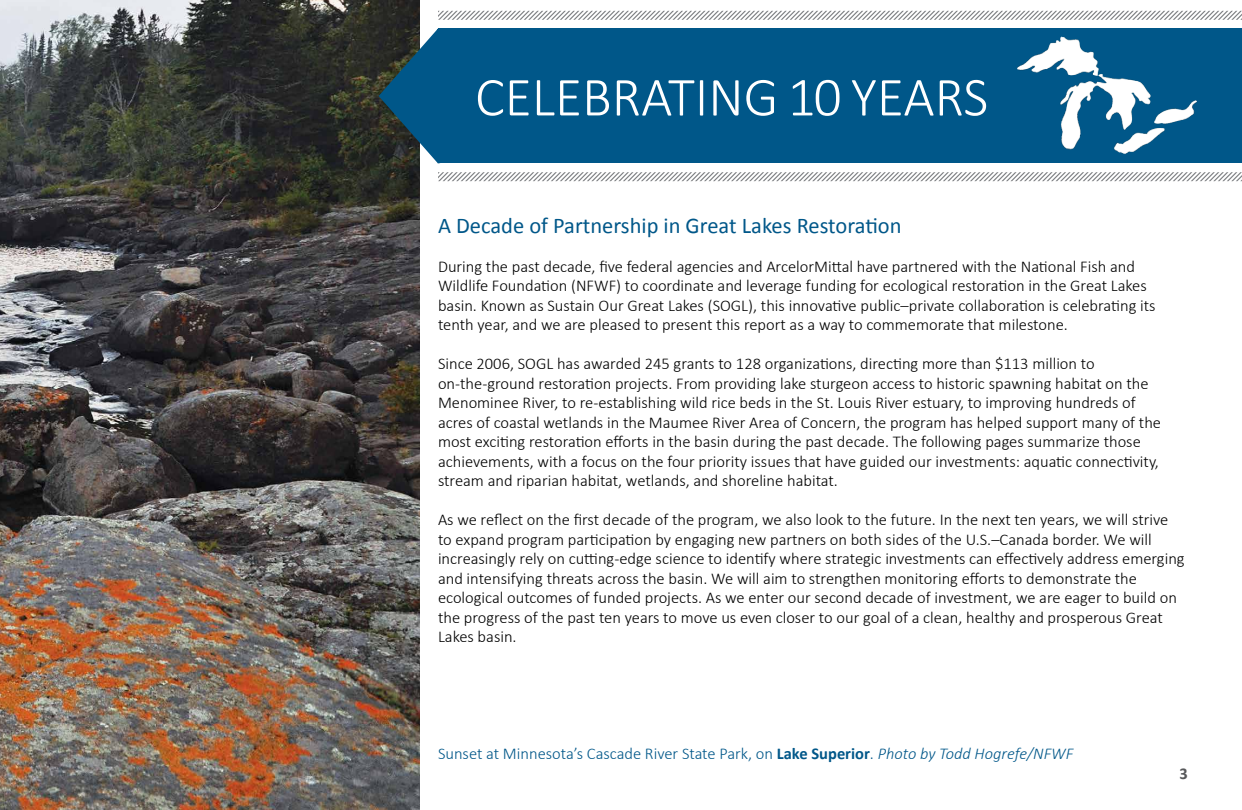
<style>
.page{position:relative;width:1242px;height:810px;background:#fff}
.page>*{position:absolute;margin:0;border:0;box-sizing:border-box;transform-origin:0 0}
.t1{font:300 55.5px "Calibri";color:#fff}
.t2{font:22.5px "Calibri";color:#005789}
.t3{font:300 16.5px/19.5px "Calibri";color:#000}
.t4{font:300 16.5px "Calibri";color:#005789}
.t5{font:700 16.5px "Calibri";color:#58595b}
.s1{font-weight:700}
.s2{font-style:italic}
</style>
<div class="page">
<div style="left:0;top:28px;width:1242px;height:136px;background:#005789"></div>
<img style="left:996px;top:36px;width:205px;height:128px">
<svg style="left:438px;top:10px;width:804px;height:10px"></svg>
<svg style="left:438px;top:172px;width:804px;height:10px"></svg>
<img style="left:0;top:0;width:420px;height:810px">
<svg style="left:379px;top:28px;width:63px;height:136px"></svg>
<h1 class="t1" style="left:475px;top:63px;width:515px">Celebrating 10 years</h1>
<h2 class="t2" style="left:438px;top:211px;width:465px">A Decade of Partnership in Great Lakes Restoration</h2>
<p class="t3" style="left:438px;top:256px;width:719px">During the past decade, five federal agencies and ArcelorMittal have partnered with the National Fish and Wildlife Foundation (NFWF) to coordinate and leverage funding for ecological restoration in the Great Lakes basin. Known as Sustain Our Great Lakes (SOGL), this innovative public–private collaboration is celebrating its tenth year, and we are pleased to present this report as a way to commemorate that milestone.</p>
<p class="t3" style="left:438px;top:354px;width:725px">Since 2006, SOGL has awarded 245 grants to 128 organizations, directing more than $113 million to on-the-ground restoration projects. From providing lake sturgeon access to historic spawning habitat on the Menominee River, to re-establishing wild rice beds in the St. Louis River estuary, to improving hundreds of acres of coastal wetlands in the Maumee River Area of Concern, the program has helped support many of the most exciting restoration efforts in the basin during the past decade. The following pages summarize those achievements, with a focus on the four priority issues that have guided our investments: aquatic connectivity, stream and riparian habitat, wetlands, and shoreline habitat.</p>
<p class="t3" style="left:438px;top:510px;width:748px">As we reflect on the first decade of the program, we also look to the future. In the next ten years, we will strive to expand program participation by engaging new partners on both sides of the U.S.–Canada border. We will increasingly rely on cutting-edge science to identify where strategic investments can effectively address emerging and intensifying threats across the basin. We will aim to strengthen monitoring efforts to demonstrate the ecological outcomes of funded projects. As we enter our second decade of investment, we are eager to build on the progress of the past ten years to move us even closer to our goal of a clean, healthy and prosperous Great Lakes basin.</p>
<p class="t4" style="left:438px;top:743px;width:637px">Sunset at Minnesota’s Cascade River State Park, on <span class="s1">Lake Superior</span>. <span class="s2">Photo by Todd Hogrefe/NFWF</span></p>
<p class="t5" style="left:1180px;top:762px;width:10px">3</p>
</div>
